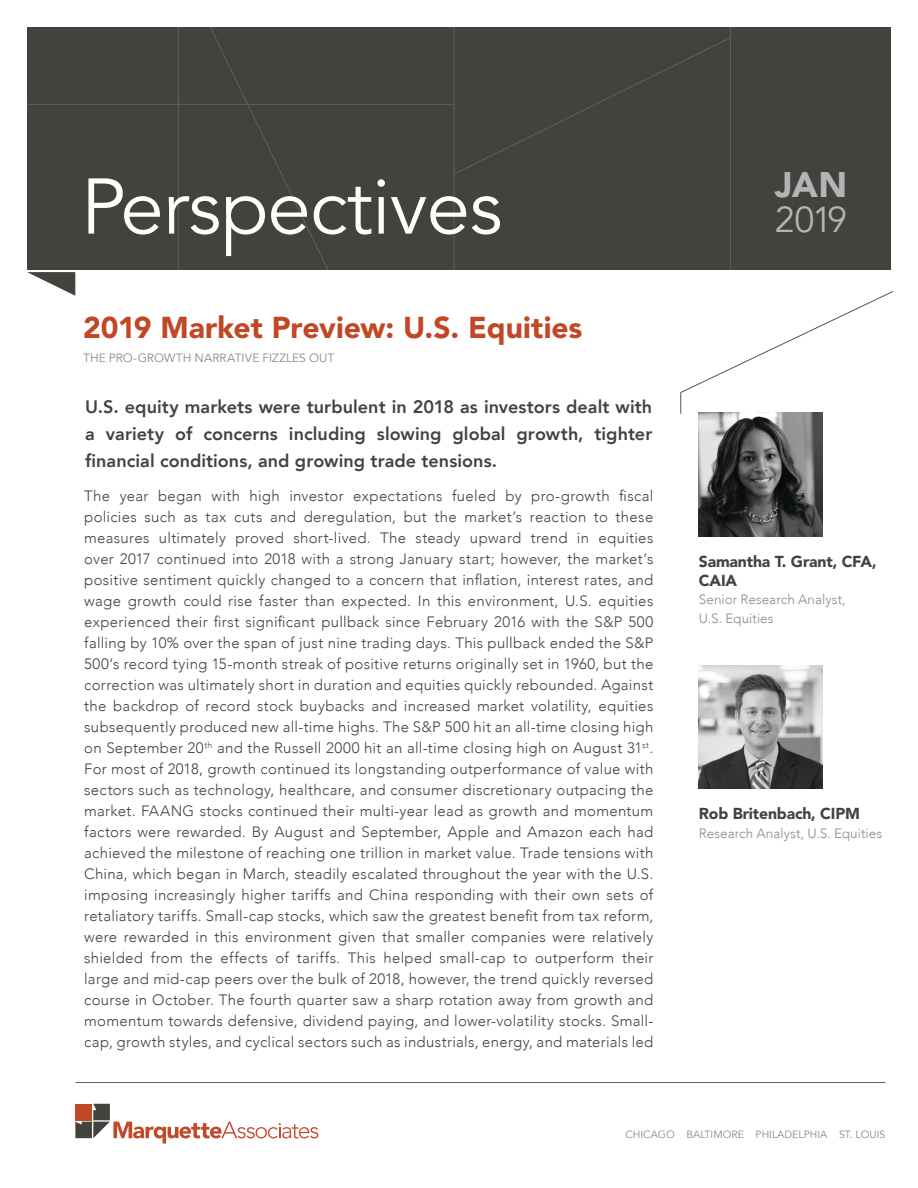
<style>
.page{position:relative;width:918px;height:1188px;background:#fff}
.page>*{position:absolute;margin:0;border:0;box-sizing:border-box;transform-origin:0 0}
.t1{font:78px "Avenir LT";letter-spacing:-.01em;color:#fff}
.t2{font:36px "Avenir LT";color:#b2b4b6}
.t3{font:900 35.25px "Avenir LT Std";color:#b2b4b6}
.t4{font:900 30px "Avenir LT Std";letter-spacing:-.005em;color:#c14725}
.t5{font:800 18px/27px "Avenir";letter-spacing:.005em;color:#43423d;text-align:justify}
.t6{font:900 15.75px/18.8px "Avenir LT Std";letter-spacing:-.01em;color:#43423d}
.t7{font:300 15px/21px "Avenir";letter-spacing:.02em;color:#43423d;text-align:justify}
.t8{font:300 13.5px/18.8px "Avenir LT";letter-spacing:.005em;color:#898a8e}
.t9{font:12px "Avenir LT";color:#898a8e}
.t10{font:10.5px "Avenir LT";color:#898a8e}
</style>
<div class="page">
<img style="left:699px;top:414px;width:124px;height:122px">
<hr style="left:75px;top:1082px;width:810px;height:1px;background:#65605c">
<svg style="left:75px;top:1104px;width:243px;height:40px"></svg>
<div style="left:27px;top:27px;width:864px;height:243px;background:#43423d"></div>
<hr style="left:178px;top:27px;width:1px;height:243px;background:#5b5c5e">
<hr style="left:454px;top:27px;width:1px;height:243px;background:#5b5c5e">
<hr style="left:730px;top:27px;width:1px;height:243px;background:#5b5c5e">
<hr style="left:27px;top:104px;width:427px;height:1px;background:#5b5c5e">
<svg style="left:210px;top:27px;width:118px;height:243px"></svg>
<svg style="left:453px;top:36px;width:277px;height:140px"></svg>
<svg style="left:27px;top:272px;width:48px;height:24px"></svg>
<svg style="left:680px;top:291px;width:213px;height:123px"></svg>
<img style="left:699px;top:665px;width:124px;height:124px">
<p class="t1" style="left:81px;top:162px;width:423px">Perspectives</p>
<p class="t4" style="left:83px;top:310px;width:501px">2019 Market Preview: U.S. Equities</p>
<p class="t9" style="left:83px;top:350px;width:253px">THE PRO-GROWTH NARRATIVE FIZZLES OUT</p>
<p class="t5" style="left:85px;top:393px;width:569px">U.S. equity markets were turbulent in 2018 as investors dealt with a variety of concerns including slowing global growth, tighter financial conditions, and growing trade tensions.</p>
<p class="t7" style="left:84px;top:485px;width:571px">The year began with high investor expectations fueled by pro-growth fiscal policies such as tax cuts and deregulation, but the market’s reaction to these measures ultimately proved short-lived. The steady upward trend in equities over 2017 continued into 2018 with a strong January start; however, the market’s positive sentiment quickly changed to a concern that inflation, interest rates, and wage growth could rise faster than expected. In this environment, U.S. equities experienced their first significant pullback since February 2016 with the S&amp;P 500 falling by 10% over the span of just nine trading days. This pullback ended the S&amp;P 500’s record tying 15-month streak of positive returns originally set in 1960, but the correction was ultimately short in duration and equities quickly rebounded. Against the backdrop of record stock buybacks and increased market volatility, equities subsequently produced new all-time highs. The S&amp;P 500 hit an all-time closing high on September 20<sup>th</sup> and the Russell 2000 hit an all-time closing high on August 31<sup>st</sup>.<br>For most of 2018, growth continued its longstanding outperformance of value with sectors such as technology, healthcare, and consumer discretionary outpacing the market. FAANG stocks continued their multi-year lead as growth and momentum factors were rewarded. By August and September, Apple and Amazon each had achieved the milestone of reaching one trillion in market value. Trade tensions with China, which began in March, steadily escalated throughout the year with the U.S. imposing increasingly higher tariffs and China responding with their own sets of retaliatory tariffs. Small-cap stocks, which saw the greatest benefit from tax reform, were rewarded in this environment given that smaller companies were relatively shielded from the effects of tariffs. This helped small-cap to outperform their large and mid-cap peers over the bulk of 2018, however, the trend quickly reversed course in October. The fourth quarter saw a sharp rotation away from growth and momentum towards defensive, dividend paying, and lower-volatility stocks. Small&shy;cap, growth styles, and cyclical sectors such as industrials, energy, and materials led</p>
<p class="t3" style="left:775px;top:164px;width:74px">JAN</p>
<p class="t2" style="left:775px;top:199px;width:74px">2019</p>
<p class="t6" style="left:699px;top:552px;width:179px">Samantha T. Grant, CFA,<br>CAIA</p>
<p class="t8" style="left:699px;top:590px;width:148px">Senior Research Analyst,<br>U.S. Equities</p>
<p class="t6" style="left:699px;top:804px;width:163px">Rob Britenbach, CIPM</p>
<p class="t8" style="left:699px;top:824px;width:185px">Research Analyst, U.S. Equities</p>
<p class="t10" style="left:626px;top:1129px;width:261px">CHICAGO BALTIMORE PHILADELPHIA ST. LOUIS</p>
</div>
